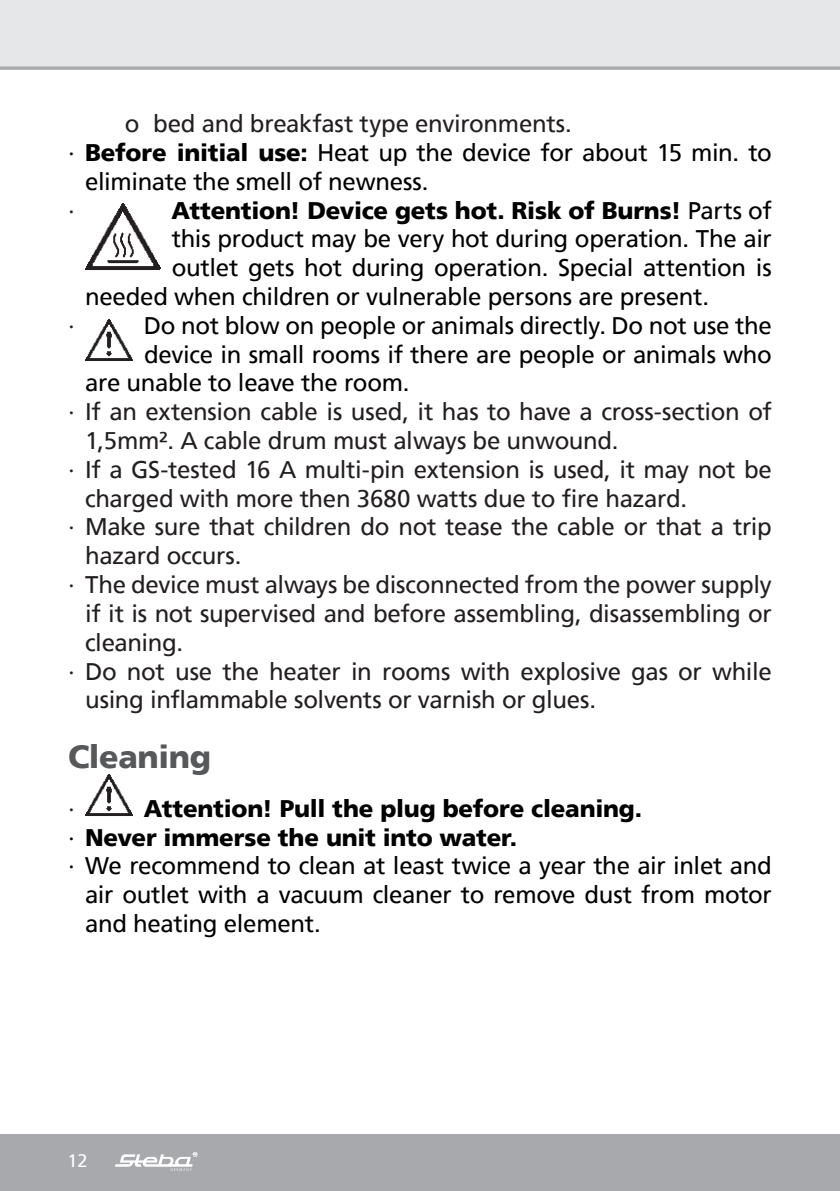
<style>
.page{position:relative;width:840px;height:1191px;background:#fff}
.page>*{position:absolute;margin:0;border:0;box-sizing:border-box;transform-origin:0 0}
.t1{font:900 32px "Frutiger";letter-spacing:-.015em;color:#57585a}
.t2{font:24px "Frutiger";letter-spacing:-.015em;color:#231f20}
.t3{font:24px "Frutiger";letter-spacing:-.015em;color:#000}
.t4{font:900 24px "Frutiger";letter-spacing:-.01em;color:#000}
.t5{font:18px "Frutiger";color:#fff}
.s1{font-weight:900}
.s2{font-weight:400}
</style>
<div class="page">
<div style="left:0;top:0;width:839px;height:68px;background:#e6e7e9"></div>
<hr style="left:839px;top:1134px;width:1px;height:57px;background:#a8a9ad">
<div style="left:0;top:1134px;width:839px;height:57px;background:#a8a9ad"></div>
<svg style="left:115px;top:1152px;width:82px;height:18px"></svg>
<svg style="left:0;top:66px;width:839px;height:4px;background:#b3b4b8"></svg>
<img style="left:85px;top:203px;width:75px;height:67px">
<img style="left:85px;top:319px;width:48px;height:42px">
<img style="left:85px;top:774px;width:48px;height:42px">
<p class="t2" style="left:125px;top:110px;width:448px">o bed and breakfast type environments.</p>
<p class="t3" style="left:68px;top:138px;width:705px">∙ <span class="s1">Before initial use:</span> Heat up the device for about 15 min. to</p>
<p class="t3" style="left:85px;top:167px;width:345px">eliminate the smell of newness.</p>
<p class="t2" style="left:68px;top:196px;width:8px">∙</p>
<p class="t4" style="left:171px;top:196px;width:601px">Attention! Device gets hot. Risk of Burns! <span class="s2">Parts of</span></p>
<p class="t3" style="left:172px;top:225px;width:601px">this product may be very hot during operation. The air</p>
<p class="t3" style="left:172px;top:254px;width:601px">outlet gets hot during operation. Special attention is</p>
<p class="t3" style="left:85px;top:282px;width:625px">needed when children or vulnerable persons are present.</p>
<p class="t2" style="left:68px;top:311px;width:8px">∙</p>
<p class="t3" style="left:144px;top:311px;width:629px">Do not blow on people or animals directly. Do not use the</p>
<p class="t3" style="left:144px;top:340px;width:629px">device in small rooms if there are people or animals who</p>
<p class="t3" style="left:85px;top:369px;width:326px">are unable to leave the room.</p>
<p class="t2" style="left:68px;top:398px;width:705px">∙ If an extension cable is used, it has to have a cross-section of</p>
<p class="t2" style="left:85px;top:426px;width:534px">1,5mm². A cable drum must always be unwound.</p>
<p class="t2" style="left:68px;top:455px;width:705px">∙ If a GS-tested 16 A multi-pin extension is used, it may not be</p>
<p class="t2" style="left:85px;top:484px;width:603px">charged with more then 3680 watts due to fire hazard.</p>
<p class="t2" style="left:68px;top:513px;width:704px">∙ Make sure that children do not tease the cable or that a trip</p>
<p class="t2" style="left:85px;top:542px;width:158px">hazard occurs.</p>
<p class="t2" style="left:68px;top:570px;width:704px">∙ The device must always be disconnected from the power supply</p>
<p class="t2" style="left:85px;top:599px;width:687px">if it is not supervised and before assembling, disassembling or</p>
<p class="t2" style="left:85px;top:628px;width:99px">cleaning.</p>
<p class="t2" style="left:68px;top:657px;width:704px">∙ Do not use the heater in rooms with explosive gas or while</p>
<p class="t2" style="left:85px;top:686px;width:512px">using inflammable solvents or varnish or glues.</p>
<h1 class="t1" style="left:68px;top:738px;width:144px">Cleaning</h1>
<p class="t2" style="left:68px;top:794px;width:8px">∙</p>
<p class="t4" style="left:144px;top:794px;width:499px">Attention! Pull the plug before cleaning.</p>
<p class="t4" style="left:68px;top:822px;width:450px"><span class="s2">∙</span> Never immerse the unit into water.</p>
<p class="t3" style="left:68px;top:852px;width:705px">∙ We recommend to clean at least twice a year the air inlet and</p>
<p class="t3" style="left:85px;top:881px;width:687px">air outlet with a vacuum cleaner to remove dust from motor</p>
<p class="t3" style="left:85px;top:909px;width:237px">and heating element.</p>
<p class="t5" style="left:67px;top:1149px;width:22px">12</p>
</div>
